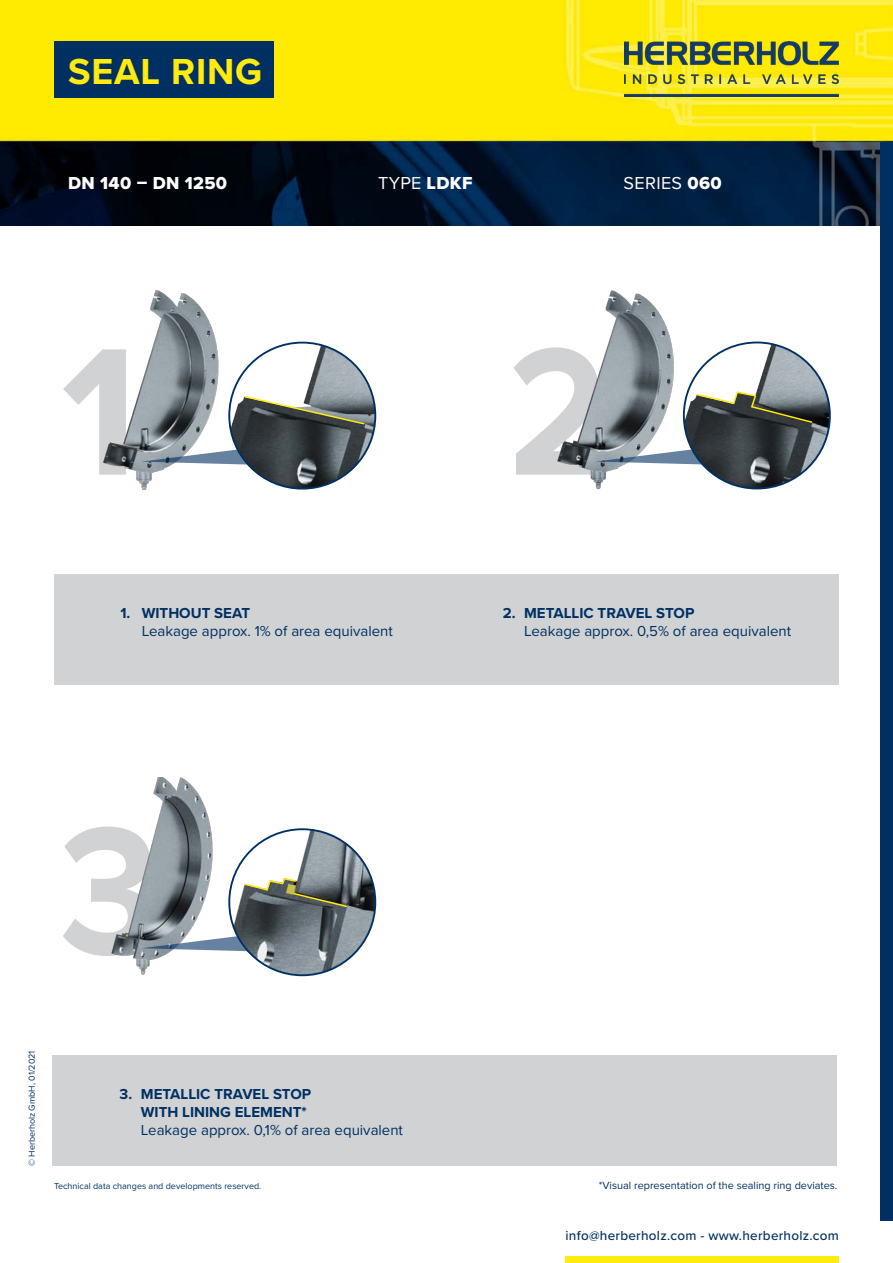
<style>
.page{position:relative;width:893px;height:1263px;background:#fff}
.page>*{position:absolute;margin:0;border:0;box-sizing:border-box;transform-origin:0 0}
.t1{font:700 187.95px "Proxima Nova";color:#d1d2d4}
.t2{font:700 187.95px "Proxima Nova";color:#d1d2d4;scale:.88 1}
.t3{font:700 187.95px "Proxima Nova";color:#d1d2d4;scale:.9 1}
.t4{font:700 37.5px "Proxima Nova";letter-spacing:.02em;color:#ffeb0e}
.t5{font:18px "Proxima Nova";letter-spacing:.02em;color:#fff}
.t6{font:18px "Proxima Nova Extrabld";letter-spacing:.02em;color:#fff}
.t7{font:15px/18px "Proxima Nova";color:#003062}
.t8{font:700 15px "Proxima Nova";color:#003062}
.t9{font:500 13.5px "Proxima Nova";letter-spacing:.02em;color:#003062}
.t10{font:10.8px "Proxima Nova";color:#003062}
.t11{font:9px "Proxima Nova";color:#003062}
.s1{font-family:"Proxima Nova Extrabld"}
.s2{font-weight:700}
</style>
<div class="page">
<img style="left:0;top:0;width:893px;height:225px">
<div style="left:881px;top:142px;width:12px;height:1078px;background:#003062"></div>
<div style="left:566px;top:1256px;width:273px;height:7px;background:#ffeb0e"></div>
<img style="left:624px;top:41px;width:215px;height:56px">
<div style="left:54px;top:575px;width:785px;height:110px;background:#d1d2d4"></div>
<div style="left:52px;top:1056px;width:785px;height:110px;background:#d1d2d4"></div>
<div style="left:54px;top:41px;width:220px;height:57px;background:#003062"></div>
<img style="left:103px;top:290px;width:115px;height:200px">
<svg style="left:141px;top:445px;width:107px;height:21px"></svg>
<img style="left:229px;top:343px;width:146px;height:146px;border-radius:73px">
<svg style="left:244px;top:395px;width:122px;height:30px;background:#6e736c"></svg>
<img style="left:558px;top:290px;width:116px;height:199px">
<svg style="left:595px;top:445px;width:108px;height:20px"></svg>
<img style="left:684px;top:342px;width:146px;height:146px;border-radius:73px">
<svg style="left:695px;top:390px;width:118px;height:34px;background:#63675f"></svg>
<img style="left:111px;top:777px;width:102px;height:198px">
<svg style="left:141px;top:932px;width:107px;height:20px"></svg>
<img style="left:229px;top:829px;width:146px;height:146px;border-radius:73px">
<svg style="left:243px;top:877px;width:105px;height:31px;background:#72776d"></svg>
<p class="t4" style="left:68px;top:44px;width:195px">SEAL RING</p>
<p class="t6" style="left:68px;top:169px;width:160px">DN 140 – DN 1250</p>
<p class="t5" style="left:378px;top:169px;width:96px">TYPE <span class="s1">LDKF</span></p>
<p class="t5" style="left:623px;top:169px;width:100px">SERIES <span class="s1">060</span></p>
<p class="t1" style="left:61px;top:272px;width:79px">1</p>
<p class="t2" style="left:508px;top:272px;width:114px">2</p>
<p class="t7" style="left:142px;top:603px;width:253px;text-indent:-21px"><span class="s2">1. WITHOUT SEAT<br></span>Leakage approx. 1% of area equivalent</p>
<p class="t7" style="left:524px;top:603px;width:269px;text-indent:-21px"><span class="s2">2. METALLIC TRAVEL STOP<br></span>Leakage approx. 0,5% of area equivalent</p>
<p class="t3" style="left:59px;top:751px;width:112px">3</p>
<p class="t11" style="left:25px;top:1166px;width:117px;rotate:-90deg">© Herberholz GmbH, 01/2021</p>
<p class="t8" style="left:120px;top:1083px;width:193px">3. METALLIC TRAVEL STOP</p>
<p class="t7" style="left:141px;top:1102px;width:264px"><span class="s2">WITH LINING ELEMENT*<br></span>Leakage approx. 0,1% of area equivalent</p>
<p class="t11" style="left:54px;top:1179px;width:209px">Technical data changes and developments reserved.</p>
<p class="t10" style="left:599px;top:1178px;width:240px">*Visual representation of the sealing ring deviates.</p>
<p class="t9" style="left:566px;top:1225px;width:275px">info@herberholz.com - www.herberholz.com</p>
</div>
